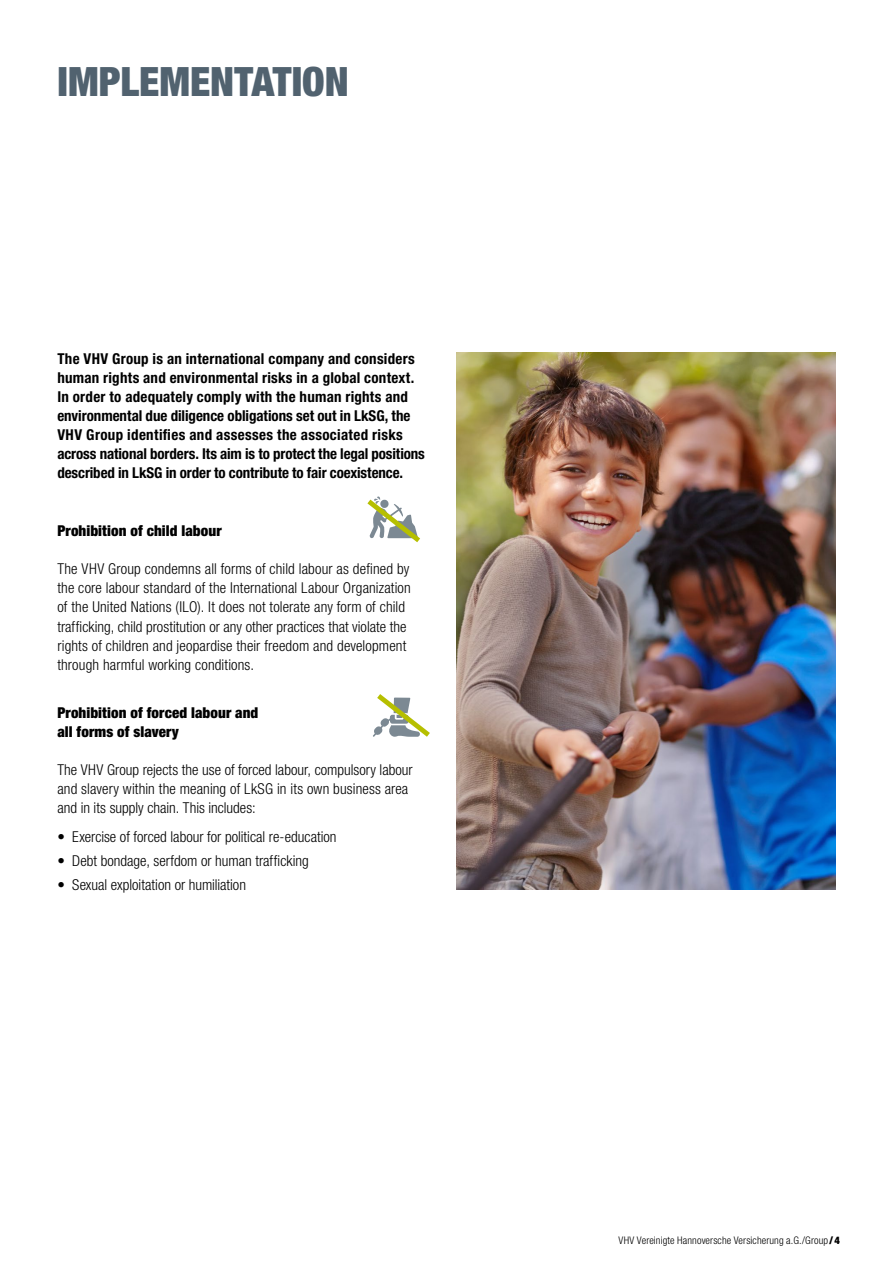
<style>
.page{position:relative;width:893px;height:1263px;background:#fff}
.page>*{position:absolute;margin:0;border:0;box-sizing:border-box;transform-origin:0 0}
.VHV_NB_Einleitung_Black_Con_Pan_27pt{font:900 condensed 40.5px "Helvetica Neue LT Std";color:#51626f}
.t1{font:300 condensed 15px/19.2px "Helvetica Neue LT Std";letter-spacing:.005em;color:#000}
.t2{font:700 condensed 15px/19.2px "Helvetica Neue LT Std";letter-spacing:.01em;color:#000}
.t3{font:900 condensed 15px "Helvetica Neue LT Std";letter-spacing:.005em;color:#000}
.t4{font:300 condensed 10.5px "Helvetica Neue LT Std";letter-spacing:.01em;color:#000}
.s1{font-weight:900}
</style>
<div class="page">
<svg style="left:367px;top:496px;width:53px;height:46px"></svg>
<svg style="left:373px;top:694px;width:57px;height:43px"></svg>
<img style="left:456px;top:353px;width:380px;height:537px">
<p class="VHV_NB_Einleitung_Black_Con_Pan_27pt" style="left:57px;top:56px;width:293px">IMPLEMENTATION</p>
<p class="t2" style="left:57px;top:348px;width:369px">The VHV Group is an international company and considers human rights and environmental risks in a global context.<br>In order to adequately comply with the human rights and environmental due diligence obligations set out in LkSG, the VHV Group identifies and assesses the associated risks across national borders. Its aim is to protect the legal positions described in LkSG in order to contribute to fair coexistence.</p>
<p class="t3" style="left:57px;top:521px;width:166px">Prohibition of child labour</p>
<p class="t1" style="left:57px;top:559px;width:355px">The VHV Group condemns all forms of child labour as defined by the core labour standard of the International Labour Organization of the United Nations (ILO). It does not tolerate any form of child trafficking, child prostitution or any other practices that violate the rights of children and jeopardise their freedom and development through harmful working conditions.</p>
<p class="t3" style="left:57px;top:703px;width:202px">Prohibition of forced labour and</p>
<p class="t3" style="left:57px;top:722px;width:123px">all forms of slavery</p>
<p class="t1" style="left:57px;top:760px;width:357px">The VHV Group rejects the use of forced labour, compulsory labour and slavery within the meaning of LkSG in its own business area and in its supply chain. This includes:</p>
<p class="t1" style="left:57px;top:827px;width:281px">• Exercise of forced labour for political re-education</p>
<p class="t1" style="left:57px;top:851px;width:253px">• Debt bondage, serfdom or human trafficking</p>
<p class="t1" style="left:57px;top:875px;width:190px">• Sexual exploitation or humiliation</p>
<p class="t4" style="left:618px;top:1234px;width:223px">VHV Vereinigte Hannoversche Versicherung a.G./Group <span class="s1">/4</span></p>
</div>
